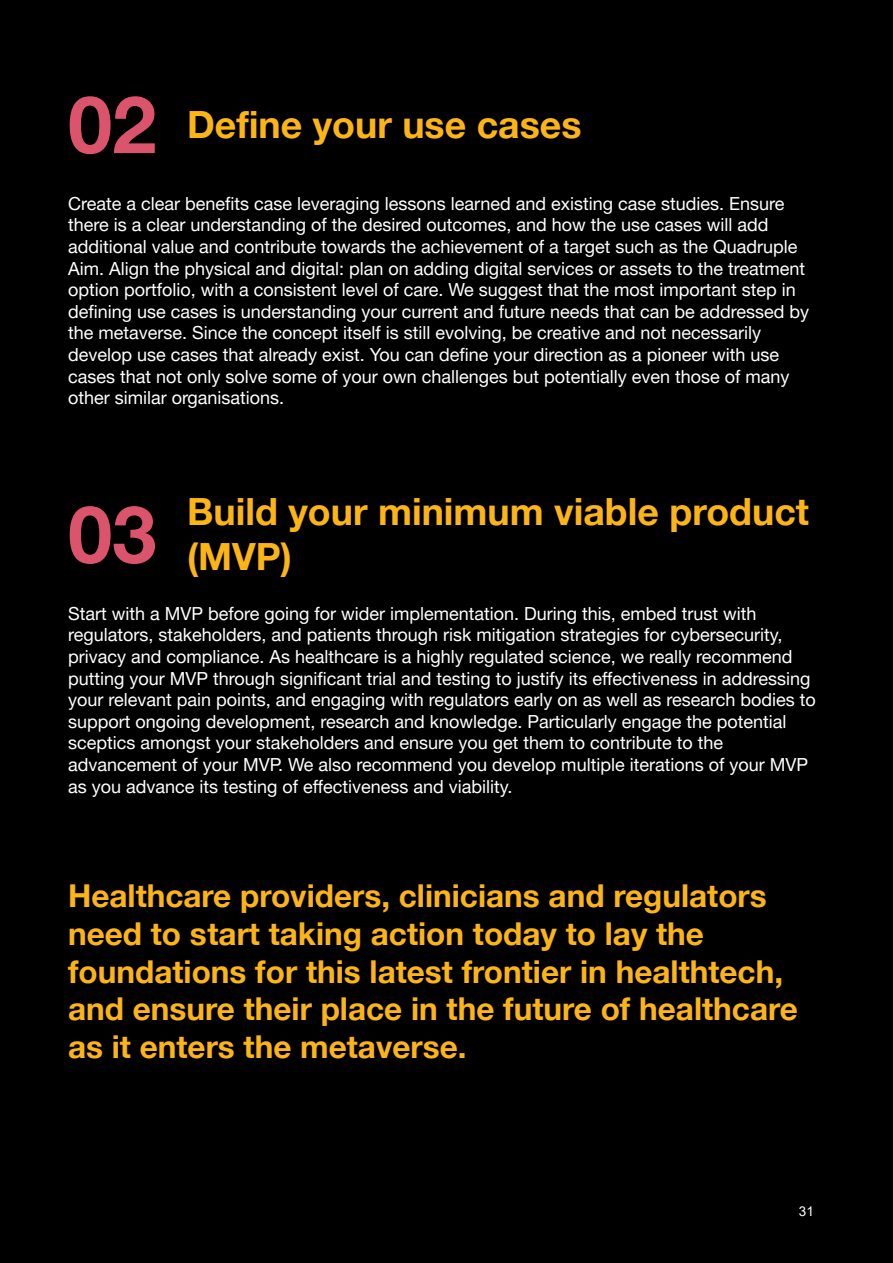
<style>
.page{position:relative;width:893px;height:1263px;background:#000}
.page>*{position:absolute;margin:0;border:0;box-sizing:border-box;transform-origin:0 0}
.t1{font:700 79.5px "Helvetica Neue LT Pro";color:#db546b}
.t2{font:700 37.5px/45px "Helvetica Neue LT Pro";color:#fcb514}
.t3{font:700 31.5px/37.8px "Helvetica Neue LT Pro";color:#fcb514}
.t4{font:18px/21.6px "Helvetica Neue LT Pro";color:#fff}
.t5{font:13.5px "Arial";color:#fff}
.s1{font-size:79.5px;color:#db546b}
</style>
<div class="page">
<h2 class="t2" style="left:68px;top:101px;width:515px"><span class="s1">02</span> Define your use cases</h2>
<p class="t4" style="left:68px;top:192px;width:743px">Create a clear benefits case leveraging lessons learned and existing case studies. Ensure there is a clear understanding of the desired outcomes, and how the use cases will add additional value and contribute towards the achievement of a target such as the Quadruple Aim. Align the physical and digital: plan on adding digital services or assets to the treatment option portfolio, with a consistent level of care. We suggest that the most important step in defining use cases is understanding your current and future needs that can be addressed by the metaverse. Since the concept itself is still evolving, be creative and not necessarily develop use cases that already exist. You can define your direction as a pioneer with use cases that not only solve some of your own challenges but potentially even those of many other similar organisations.</p>
<h1 class="t1" style="left:68px;top:485px;width:90px">03</h1>
<h2 class="t2" style="left:187px;top:489px;width:623px">Build your minimum viable product (MVP)</h2>
<p class="t4" style="left:68px;top:602px;width:749px">Start with a MVP before going for wider implementation. During this, embed trust with regulators, stakeholders, and patients through risk mitigation strategies for cybersecurity, privacy and compliance. As healthcare is a highly regulated science, we really recommend putting your MVP through significant trial and testing to justify its effectiveness in addressing your relevant pain points, and engaging with regulators early on as well as research bodies to support ongoing development, research and knowledge. Particularly engage the potential sceptics amongst your stakeholders and ensure you get them to contribute to the advancement of your MVP. We also recommend you develop multiple iterations of your MVP as you advance its testing of effectiveness and viability.</p>
<h3 class="t3" style="left:68px;top:876px;width:731px">Healthcare providers, clinicians and regulators need to start taking action today to lay the foundations for this latest frontier in healthtech, and ensure their place in the future of healthcare as it enters the metaverse.</h3>
<p class="t5" style="left:799px;top:1202px;width:17px">31</p>
</div>
